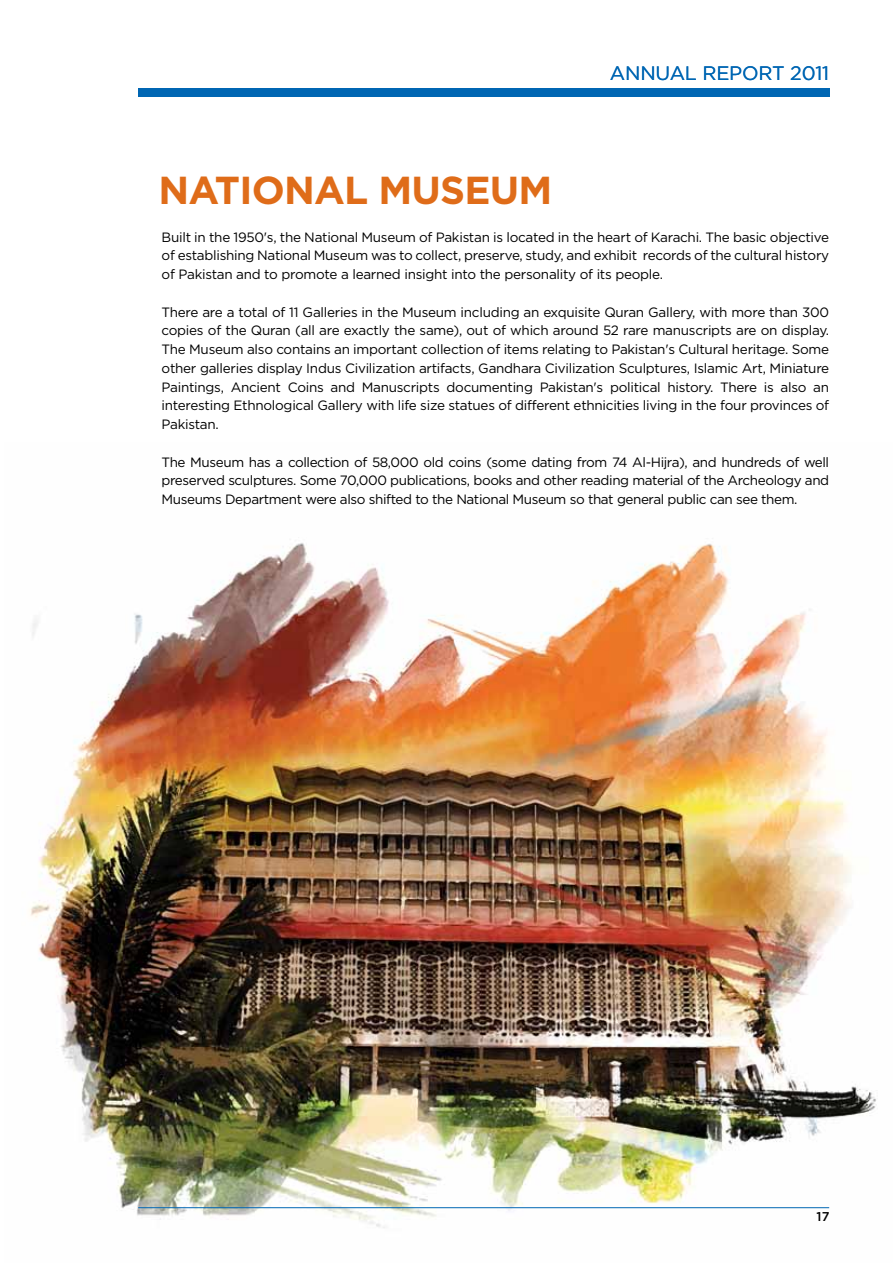
<style>
.page{position:relative;width:893px;height:1263px;background:#fff}
.page>*{position:absolute;margin:0;border:0;box-sizing:border-box;transform-origin:0 0}
.t1{font:700 39px "Gotham";letter-spacing:-.02em;color:#df6c19}
.t2{font:19.5px "Gotham";letter-spacing:-.01em;color:#0066b3}
.t3{font:13.5px/18.8px "Gotham";letter-spacing:-.02em;color:#000;text-align:justify}
.t4{font:500 12.75px "Gotham";color:#000}
</style>
<div class="page">
<img style="left:29px;top:543px;width:848px;height:685px">
<hr style="left:138px;top:1207px;width:691px;height:1px;background:#0066b3">
<div style="left:138px;top:88px;width:691px;height:8px;background:#0066b3"></div>
<h2 class="t2" style="left:610px;top:62px;width:221px">ANNUAL REPORT 2011</h2>
<h1 class="t1" style="left:158px;top:168px;width:395px">NATIONAL MUSEUM</h1>
<p class="t3" style="left:162px;top:227px;width:669px">Built in the 1950's, the National Museum of Pakistan is located in the heart of Karachi. The basic objective of establishing National Museum was to collect, preserve, study, and exhibit records of the cultural history of Pakistan and to promote a learned insight into the personality of its people.</p>
<p class="t3" style="left:162px;top:302px;width:669px">There are a total of 11 Galleries in the Museum including an exquisite Quran Gallery, with more than 300 copies of the Quran (all are exactly the same), out of which around 52 rare manuscripts are on display.<br>The Museum also contains an important collection of items relating to Pakistan's Cultural heritage. Some other galleries display Indus Civilization artifacts, Gandhara Civilization Sculptures, Islamic Art, Miniature Paintings, Ancient Coins and Manuscripts documenting Pakistan's political history. There is also an interesting Ethnological Gallery with life size statues of different ethnicities living in the four provinces of Pakistan.</p>
<p class="t3" style="left:162px;top:452px;width:669px">The Museum has a collection of 58,000 old coins (some dating from 74 Al-Hijra), and hundreds of well preserved sculptures. Some 70,000 publications, books and other reading material of the Archeology and Museums Department were also shifted to the National Museum so that general public can see them.</p>
<p class="t4" style="left:817px;top:1209px;width:14px">17</p>
</div>
